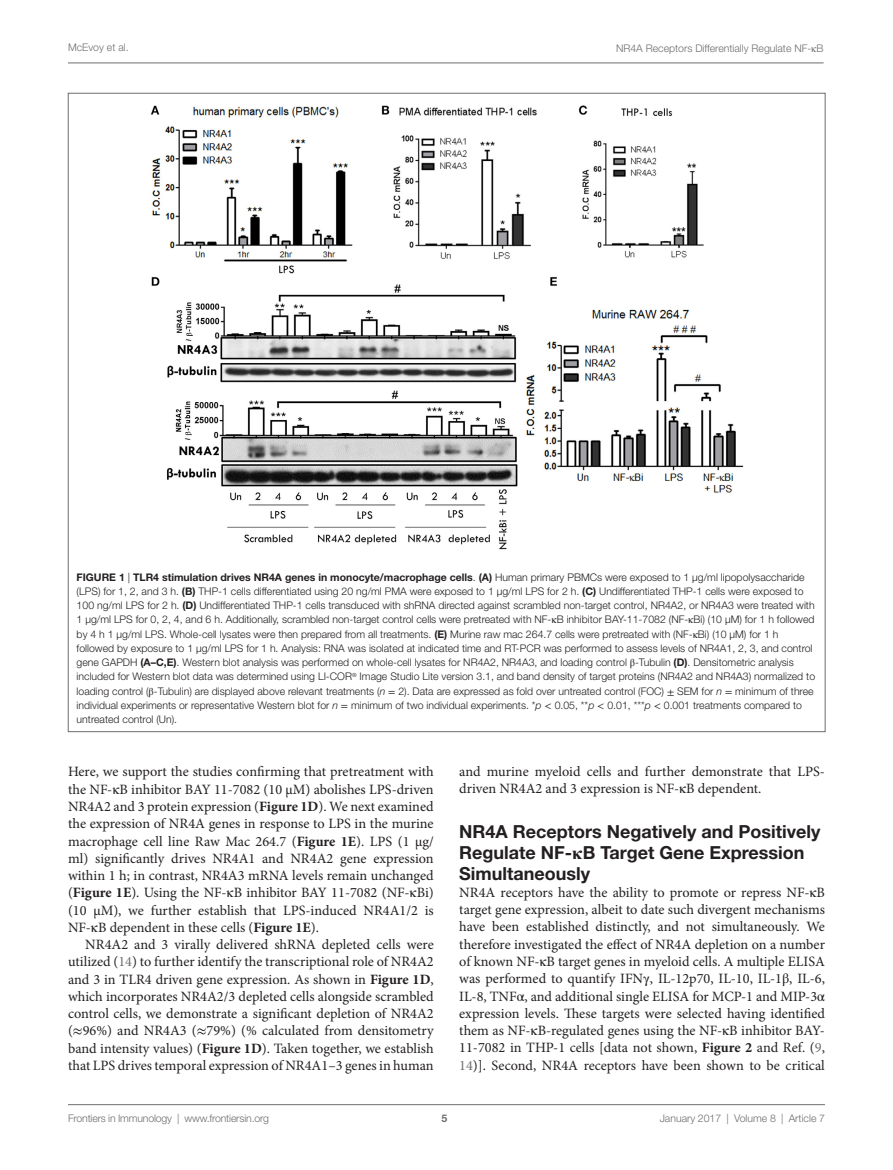
<style>
.page{position:relative;width:893px;height:1170px;background:#fff}
.page>*{position:absolute;margin:0;border:0;box-sizing:border-box;transform-origin:0 0}
.t1{font:700 18px/21px "Helvetica Neue LT Std";color:#231f20}
.t2{font:14.25px/17.2px "Minion Pro";color:#231f20;text-align:justify}
.t3{font:300 10.5px/14.2px "Helvetica Neue LT Std";color:#231f20}
.t4{font:300 10.5px "Helvetica Neue LT Std";color:#6c6d70}
.t5{font:700 10.5px "Helvetica Neue LT Std";color:#6c6d70}
.s1{font-family:"STIX General";font-weight:400}
.s2{font-weight:700}
.s3{font-style:italic}
.s4{font-family:"STIX General"}
.s5{color:#6c6d70}
</style>
<div class="page">
<img style="left:150px;top:105px;width:594px;height:445px">
<hr style="left:68px;top:1104px;width:757px;height:1px;background:#6c6d70">
<hr style="left:68px;top:63px;width:755px;height:1px;background:#6c6d70">
<p class="t4" style="left:68px;top:41px;width:62px">McEvoy et al.</p>
<p class="t4" style="left:616px;top:42px;width:209px">NR4A Receptors Differentially Regulate NF-<span class="s1">κ</span>B</p>
<p class="t3" style="left:77px;top:569px;width:740px"><span class="s2">FIG URE 1</span> | <span class="s2">TLR4 stimulation drives NR4A genes in monocyte/macrophage cells</span>. <span class="s2">(A)</span> Human primary PBMCs were exposed to 1 µg/ml lipopolysaccharide (LPS) for 1, 2, and 3 h. <span class="s2">(B)</span> THP-1 cells differentiated using 20 ng/ml PMA were exposed to 1 µg/ml LPS for 2 h. <span class="s2">(C)</span> Undifferentiated THP-1 cells were exposed to 100 ng/ml LPS for 2 h. <span class="s2">(D)</span> Undifferentiated THP-1 cells transduced with shRNA directed against scrambled non-target control, NR4A2, or NR4A3 were treated with 1 µg/ml LPS for 0, 2, 4, and 6 h. Additionally, scrambled non-target control cells were pretreated with NF-<span class="s1">κ</span>B inhibitor BAY-11-7082 (NF-<span class="s1">κ</span>Bi) (10 µM) for 1 h followed by 4 h 1 µg/ml LPS. Whole-cell lysates were then prepared from all treatments. <span class="s2">(E)</span> Murine raw mac 264.7 cells were pretreated with (NF-<span class="s1">κ</span>Bi) (10 µM) for 1 h followed by exposure to 1 µg/ml LPS for 1 h. Analysis: RNA was isolated at indicated time and RT-PCR was performed to assess levels of NR4A1, 2, 3, and control gene GAPDH <span class="s2">(A–C,E)</span>. Western blot analysis was performed on whole-cell lysates for NR4A2, NR4A3, and loading control <span class="s1">β</span>-Tubulin <span class="s2">(D)</span>. Densitometric analysis included for Western blot data was determined using LI-COR<sup>®</sup> Image Studio Lite version 3.1, and band density of target proteins (NR4A2 and NR4A3) normalized to loading control (<span class="s1">β</span>-Tubulin) are displayed above relevant treatments (<span class="s3">n</span> <span class="s1">=</span> 2). Data are expressed as fold over untreated control (FOC) <span class="s1">±</span> SEM for <span class="s3">n</span> <span class="s1">=</span> minimum of three individual experiments or representative Western blot for <span class="s3">n</span> <span class="s1">=</span> minimum of two individual experiments. *<span class="s3">p</span> <span class="s1">&lt;</span> 0.05, **<span class="s3">p</span> <span class="s1">&lt;</span> 0.01, ***<span class="s3">p</span> <span class="s1">&lt;</span> 0.001 treatments compared to untreated control (Un).</p>
<p class="t2" style="left:68px;top:763px;width:367px">Here, we support the studies confirming that pretreatment with the NF-<span class="s4">κ</span>B inhibitor BAY 11-7082 (10 µM) abolishes LPS-driven NR4A2 and 3 protein expression (<span class="s2">Figure 1D</span>). We next examined the expression of NR4A genes in response to LPS in the murine macrophage cell line Raw Mac 264.7 (<span class="s2">Figure 1E</span>). LPS (1 µg/ ml) significantly drives NR4A1 and NR4A2 gene expression within 1 h; in contrast, NR4A3 mRNA levels remain unchanged (<span class="s2">Figure 1E</span>). Using the NF-<span class="s4">κ</span>B inhibitor BAY 11-7082 (NF-<span class="s4">κ</span>Bi) (10 µM), we further establish that LPS-induced NR4A1/2 is NF-<span class="s4">κ</span>B dependent in these cells (<span class="s2">Figure 1E</span>).</p>
<p class="t2" style="left:68px;top:935px;width:367px;text-indent:17px">NR4A2 and 3 virally delivered shRNA depleted cells were utilized (<span class="s5">14</span>) to further identify the transcriptional role of NR4A2 and 3 in TLR4 driven gene expression. As shown in <span class="s2">Figure 1D</span>, which incorporates NR4A2/3 depleted cells alongside scrambled control cells, we demonstrate a significant depletion of NR4A2 (<span class="s4">≈</span>96%) and NR4A3 (<span class="s4">≈</span>79%) (% calculated from densitometry band intensity values) (<span class="s2">Figure 1D</span>). Taken together, we establish that LPS drives temporal expression of NR4A1–3 genes in human</p>
<p class="t2" style="left:459px;top:763px;width:367px">and murine myeloid cells and further demonstrate that LPS&shy;driven NR4A2 and 3 expression is NF-<span class="s4">κ</span>B dependent.</p>
<p class="t1" style="left:459px;top:820px;width:363px">NR4A Receptors Negatively and Positively<br>Regulate NF-<span class="s4">κ</span>B Target Gene Expression<br>Simultaneously</p>
<p class="t2" style="left:459px;top:883px;width:367px">NR4A receptors have the ability to promote or repress NF-<span class="s4">κ</span>B target gene expression, albeit to date such divergent mechanisms have been established distinctly, and not simultaneously. We therefore investigated the effect of NR4A depletion on a number of known NF-<span class="s4">κ</span>B target genes in myeloid cells. A multiple ELISA was performed to quantify IFN<span class="s4">γ</span>, IL-12p70, IL-10, IL-1<span class="s4">β</span>, IL-6, IL-8, TNF<span class="s4">α</span>, and additional single ELISA for MCP-1 and MIP-3<span class="s4">α </span>expression levels. These targets were selected having identified them as NF-<span class="s4">κ</span>B-regulated genes using the NF-<span class="s4">κ</span>B inhibitor BAY-11-7082 in THP-1 cells [data not shown, <span class="s2">Figure 2</span> and Ref. (<span class="s5">9</span>, <span class="s5">14</span>)]. Second, NR4A receptors have been shown to be critical</p>
<p class="t4" style="left:68px;top:1111px;width:203px">Frontiers in Immunology | www.frontiersin.org</p>
<p class="t4" style="left:660px;top:1111px;width:167px">January 2017 | Volume 8 | Article 7</p>
<p class="t5" style="left:441px;top:1111px;width:7px">5</p>
</div>
